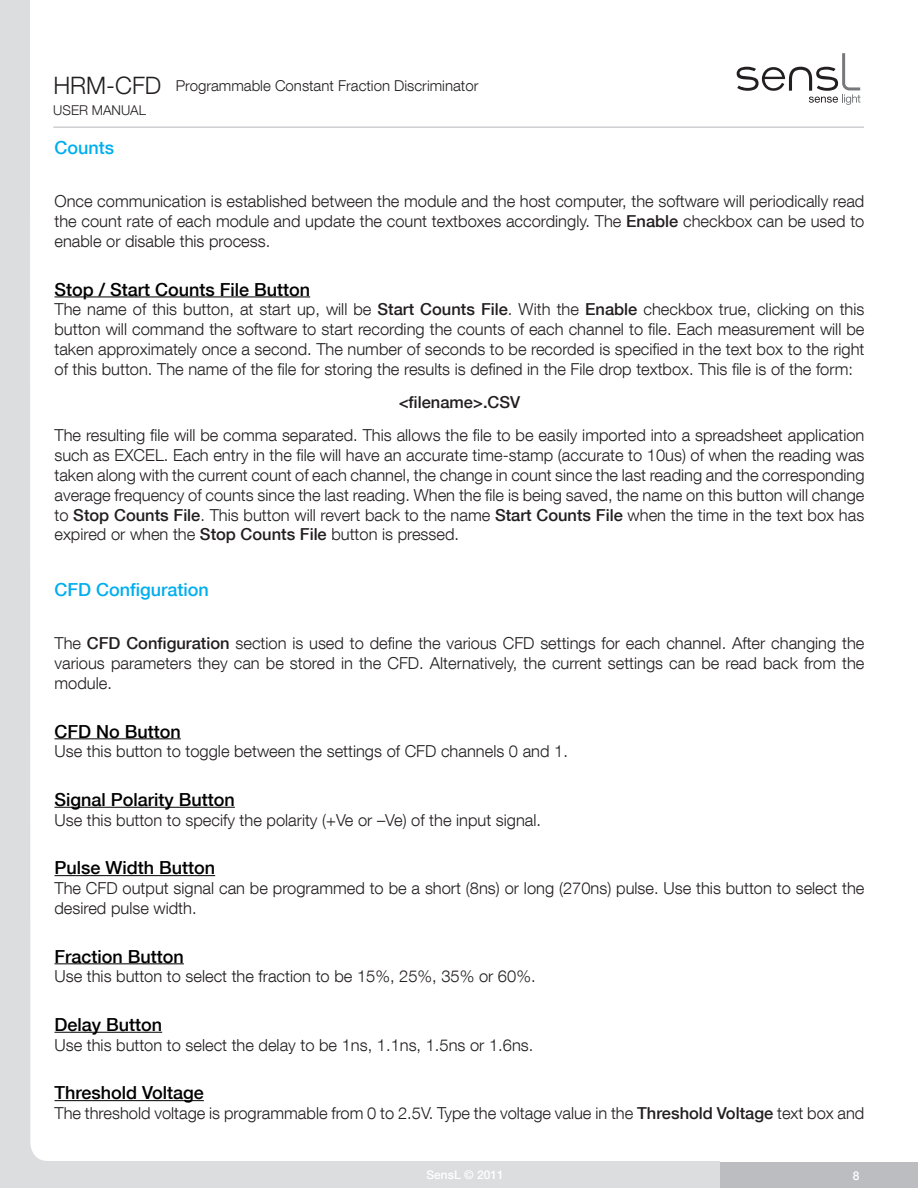
<style>
.page{position:relative;width:918px;height:1188px;background:#fff}
.page>*{position:absolute;margin:0;border:0;box-sizing:border-box;transform-origin:0 0}
.t1{font:500 18px "Helvetica Neue LT Com";color:#000}
.t2{font:500 18px "Helvetica Neue LT Com";color:#00aeef}
.t3{font:300 16.5px/19.8px "Helvetica Neue LT Com";color:#231f20;text-align:justify}
.t4{font:500 16.5px "Helvetica Neue LT Com";color:#231f20}
.t5{font:300 15px "Helvetica Neue LT Com";color:#231f20}
.t6{font:300 13.5px "Helvetica Neue LT Com";color:#231f20}
.t7{font:500 12px "Helvetica Neue LT Com";color:#fff}
.s1{font-size:24px}
.s2{font-weight:500}
</style>
<div class="page">
<div style="left:0;top:0;width:720px;height:1188px;background:#dcdddf"></div>
<div style="left:30px;top:0;width:834px;height:1161px;background:#fff"></div>
<div style="left:720px;top:1162px;width:198px;height:26px;background:#bcbdc0"></div>
<svg style="left:737px;top:53px;width:123px;height:52px"></svg>
<hr style="left:53px;top:127px;width:811px;height:1px;background:#b6b7bb">
<hr style="left:54px;top:297px;width:256px;height:1px;background:#000">
<hr style="left:54px;top:738px;width:127px;height:1px;background:#000">
<hr style="left:54px;top:807px;width:181px;height:1px;background:#000">
<hr style="left:54px;top:875px;width:161px;height:1px;background:#000">
<hr style="left:54px;top:963px;width:130px;height:1px;background:#000">
<hr style="left:54px;top:1032px;width:108px;height:1px;background:#000">
<hr style="left:54px;top:1100px;width:150px;height:1px;background:#000">
<p class="t5" style="left:53px;top:76px;width:427px"><span class="s1">HRM-CFD</span> Programmable Constant Fraction Discriminator</p>
<p class="t6" style="left:53px;top:102px;width:94px">USER MANUAL</p>
<p class="t2" style="left:54px;top:137px;width:61px">Counts</p>
<p class="t3" style="left:54px;top:191px;width:811px">Once communication is established between the module and the host computer, the software will periodically read the count rate of each module and update the count textboxes accordingly. The <span class="s2">Enable</span> checkbox can be used to enable or disable this process.</p>
<p class="t1" style="left:54px;top:278px;width:257px">Stop / Start Counts File Button</p>
<p class="t3" style="left:54px;top:299px;width:812px">The name of this button, at start up, will be <span class="s2">Start Counts File</span>. With the <span class="s2">Enable</span> checkbox true, clicking on this button will command the software to start recording the counts of each channel to file. Each measurement will be taken approximately once a second. The number of seconds to be recorded is specified in the text box to the right of this button. The name of the file for storing the results is defined in the File drop textbox. This file is of the form:</p>
<p class="t4" style="left:399px;top:392px;width:123px">&lt;filename&gt;.CSV</p>
<p class="t3" style="left:54px;top:425px;width:812px">The resulting file will be comma separated. This allows the file to be easily imported into a spreadsheet application such as EXCEL. Each entry in the file will have an accurate time-stamp (accurate to 10us) of when the reading was taken along with the current count of each channel, the change in count since the last reading and the corresponding average frequency of counts since the last reading. When the file is being saved, the name on this button will change to <span class="s2">Stop Counts File</span>. This button will revert back to the name <span class="s2">Start Counts File</span> when the time in the text box has expired or when the <span class="s2">Stop Counts File</span> button is pressed.</p>
<p class="t2" style="left:54px;top:579px;width:156px">CFD Configuration</p>
<p class="t3" style="left:54px;top:633px;width:812px">The <span class="s2">CFD Configuration</span> section is used to define the various CFD settings for each channel. After changing the various parameters they can be stored in the CFD. Alternatively, the current settings can be read back from the module.</p>
<p class="t1" style="left:54px;top:720px;width:128px">CFD No Button</p>
<p class="t3" style="left:54px;top:741px;width:515px">Use this button to toggle between the settings of CFD channels 0 and 1.</p>
<p class="t1" style="left:54px;top:789px;width:182px">Signal Polarity Button</p>
<p class="t3" style="left:54px;top:810px;width:488px">Use this button to specify the polarity (+Ve or –Ve) of the input signal.</p>
<p class="t1" style="left:54px;top:857px;width:162px">Pulse Width Button</p>
<p class="t3" style="left:54px;top:878px;width:812px">The CFD output signal can be programmed to be a short (8ns) or long (270ns) pulse. Use this button to select the desired pulse width.</p>
<p class="t1" style="left:54px;top:945px;width:131px">Fraction Button</p>
<p class="t3" style="left:54px;top:966px;width:483px">Use this button to select the fraction to be 15%, 25%, 35% or 60%.</p>
<p class="t1" style="left:54px;top:1014px;width:109px">Delay Button</p>
<p class="t3" style="left:54px;top:1035px;width:480px">Use this button to select the delay to be 1ns, 1.1ns, 1.5ns or 1.6ns.</p>
<p class="t1" style="left:54px;top:1082px;width:151px">Threshold Voltage</p>
<p class="t3" style="left:54px;top:1103px;width:811px">The threshold voltage is programmable from 0 to 2.5V. Type the voltage value in the <span class="s2">Threshold Voltage</span> text box and</p>
<p class="t7" style="left:426px;top:1168px;width:79px">SensL © 2011</p>
<p class="t7" style="left:853px;top:1168px;width:8px">8</p>
</div>
